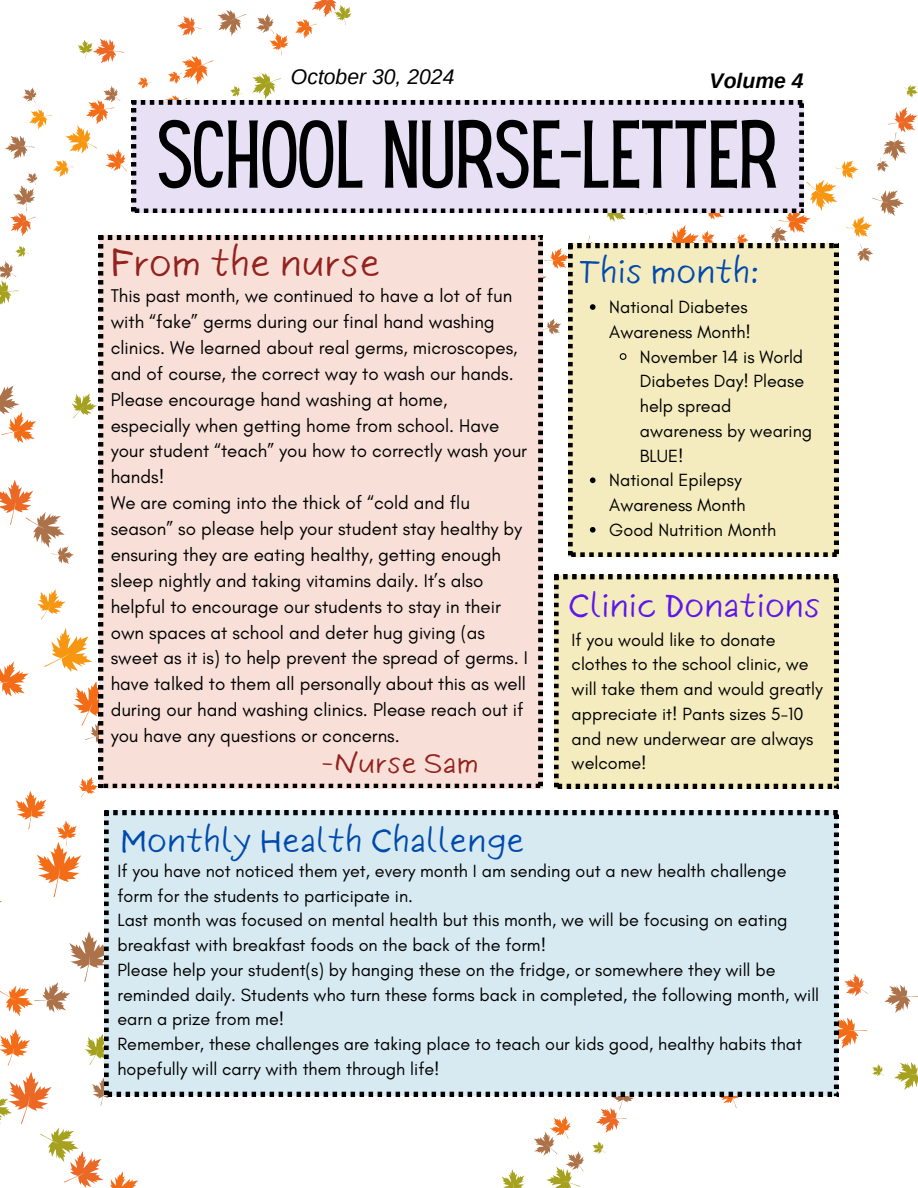
<style>
.page{position:relative;width:918px;height:1188px;background:#fff}
.page>*{position:absolute;margin:0;border:0;box-sizing:border-box;transform-origin:0 0}
.t1{font:84px "Hey Gotcha";color:#000}
.t2{font:36px "Six Hands Marker";color:#94221e}
.t3{font:31.5px "Six Hands Marker";color:#004aad}
.t4{font:31.5px "Six Hands Marker";color:#5e17eb}
.t5{font:27px "Six Hands Marker";color:#94221e}
.t6{font:italic 21.15px "Arimo";color:#000}
.t7{font:italic 700 21.15px "Arimo";color:#000}
.t8{font:18.75px/25.8px "Glacial Indifference";color:#000}
.t9{font:18px/24.8px "Glacial Indifference";color:#000}
</style>
<div class="page">
<svg style="left:498px;top:958px;width:420px;height:230px"></svg>
<svg style="left:165px;top:0;width:187px;height:100px"></svg>
<svg style="left:137px;top:77px;width:15px;height:12px"></svg>
<svg style="left:77px;top:38px;width:47px;height:26px"></svg>
<svg style="left:5px;top:86px;width:123px;height:152px"></svg>
<svg style="left:0;top:245px;width:29px;height:60px"></svg>
<svg style="left:607px;top:213px;width:19px;height:9px"></svg>
<svg style="left:662px;top:213px;width:63px;height:31px"></svg>
<svg style="left:733px;top:107px;width:185px;height:193px"></svg>
<svg style="left:903px;top:85px;width:15px;height:13px"></svg>
<svg style="left:132px;top:100px;width:671px;height:113px;background:#dcd5e9"></svg>
<svg style="left:0;top:478px;width:203px;height:710px"></svg>
<svg style="left:71px;top:388px;width:28px;height:50px"></svg>
<svg style="left:0;top:385px;width:36px;height:58px"></svg>
<div style="left:99px;top:236px;width:444px;height:552px;background:#f8e0d9"></div>
<div style="left:104px;top:811px;width:734px;height:285px;background:#d7eaf1"></div>
<div style="left:568px;top:244px;width:270px;height:312px;background:#f4ecbe"></div>
<svg style="left:483px;top:235px;width:168px;height:142px"></svg>
<svg style="left:590px;top:477px;width:6px;height:6px"></svg>
<svg style="left:590px;top:527px;width:6px;height:6px"></svg>
<div style="left:554px;top:575px;width:284px;height:213px;background:#f4ecbe"></div>
<p class="t6" style="left:291px;top:65px;width:165px">October 30, 2024</p>
<p class="t7" style="left:710px;top:69px;width:96px">Volume 4</p>
<h3 class="t1" style="left:157px;top:120px;width:618px">SCHOOL NURSE-LETTER</h3>
<h6 class="t2" style="left:111px;top:233px;width:271px">From the nurse</h6>
<p class="t8" style="left:111px;top:283px;width:418px">This past month, we continued to have a lot of fun with “fake” germs during our final hand washing clinics. We learned about real germs, microscopes, and of course, the correct way to wash our hands.<br>Please encourage hand washing at home, especially when getting home from school. Have your student “teach” you how to correctly wash your hands!</p>
<h4 class="t8" style="left:111px;top:490px;width:419px">We are coming into the thick of “cold and flu season” so please help your student stay healthy by ensuring they are eating healthy, getting enough sleep nightly and taking vitamins daily. It’s also helpful to encourage our students to stay in their own spaces at school and deter hug giving (as sweet as it is) to help prevent the spread of germs. I have talked to them all personally about this as well during our hand washing clinics. Please reach out if you have any questions or concerns.</h4>
<p class="t5" style="left:321px;top:740px;width:160px">-Nurse Sam</p>
<p class="t3" style="left:579px;top:245px;width:182px">This month:</p>
<p class="t9" style="left:609px;top:295px;width:143px">National Diabetes<br>Awareness Month!</p>
<p class="t9" style="left:640px;top:344px;width:174px">November 14 is World<br>Diabetes Day! Please help spread awareness by wearing<br>BLUE!</p>
<p class="t9" style="left:609px;top:468px;width:138px">National Epilepsy<br>Awareness Month</p>
<h3 class="t9" style="left:609px;top:517px;width:169px">Good Nutrition Month</h3>
<h3 class="t4" style="left:568px;top:579px;width:254px">Clinic Donations</h3>
<p class="t9" style="left:572px;top:627px;width:253px">If you would like to donate clothes to the school clinic, we will take them and would greatly appreciate it! Pants sizes 5-10 and new underwear are always welcome!</p>
<h5 class="t3" style="left:121px;top:815px;width:406px">Monthly Health Challenge</h5>
<h1 class="t9" style="left:117px;top:858px;width:671px">If you have not noticed them yet, every month I am sending out a new health challenge form for the students to participate in.</h1>
<h2 class="t9" style="left:117px;top:908px;width:672px">Last month was focused on mental health but this month, we will be focusing on eating breakfast with breakfast foods on the back of the form!</h2>
<p class="t9" style="left:117px;top:957px;width:703px">Please help your student(s) by hanging these on the fridge, or somewhere they will be reminded daily. Students who turn these forms back in completed, the following month, will earn a prize from me!</p>
<p class="t9" style="left:117px;top:1031px;width:686px">Remember, these challenges are taking place to teach our kids good, healthy habits that hopefully will carry with them through life!</p>
</div>
